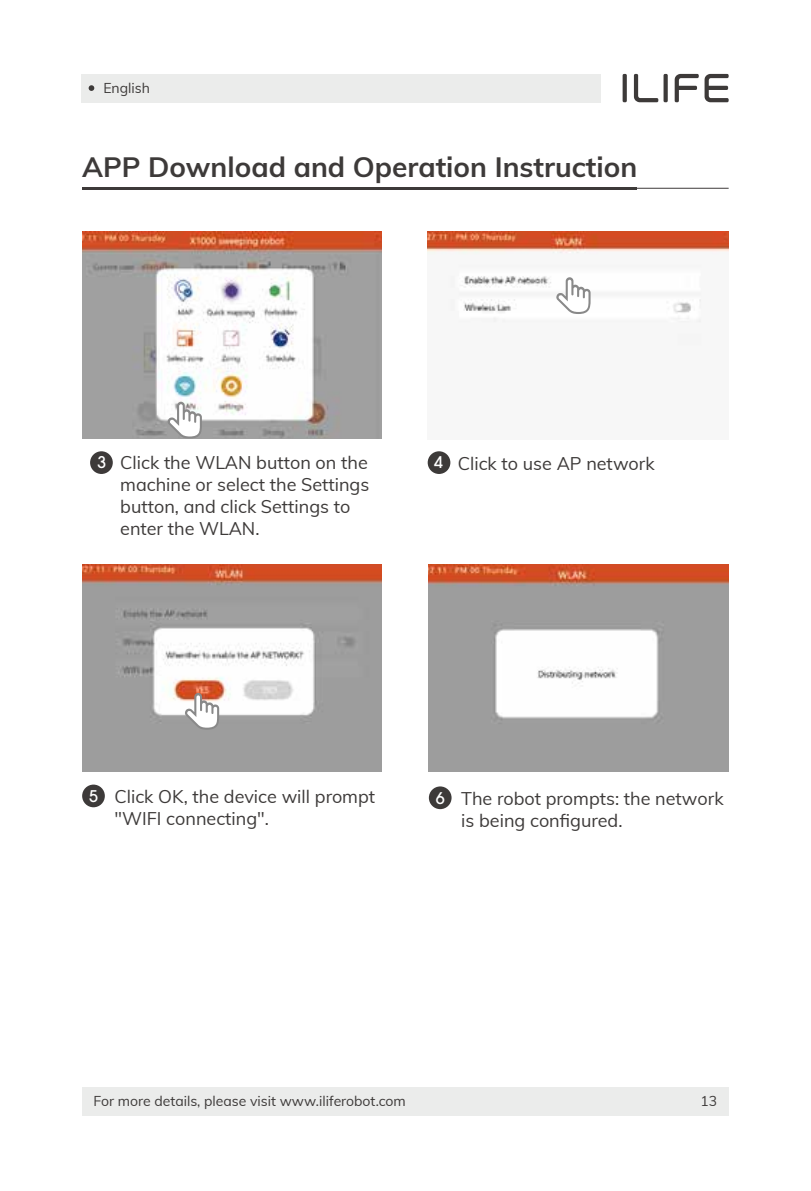
<style>
.page{position:relative;width:811px;height:1191px;background:#fff}
.page>*{position:absolute;margin:0;border:0;box-sizing:border-box;transform-origin:0 0}
.t1{font:700 28px "Muli";color:#3d3a39}
.t2{font:18px/22px "Muli";color:#3d3a39}
.t3{font:16px "Avant Garde Gothic ITCW02 Md";color:#fff}
.t4{font:14px "Muli";color:#3d3a39}
.s1{font-family:"Avant Garde Gothic ITCW02 Md";font-size:16px;color:#fff}
</style>
<div class="page">
<div style="left:82px;top:1087px;width:646px;height:29px;background:#ebeceb"></div>
<div style="left:82px;top:74px;width:519px;height:28px;background:#ebeceb"></div>
<svg style="left:89px;top:85px;width:5px;height:6px"></svg>
<div style="left:663px;top:74px;width:5px;height:28px;background:#3d3a39"></div>
<div style="left:622px;top:74px;width:5px;height:28px;background:#3d3a39"></div>
<svg style="left:634px;top:74px;width:24px;height:28px"></svg>
<svg style="left:674px;top:74px;width:54px;height:28px"></svg>
<img style="left:82px;top:231px;width:299px;height:207px">
<hr style="left:263px;top:188px;width:465px;height:1px;background:#3d3a39">
<hr style="left:82px;top:187px;width:554px;height:2px;background:#3d3a39">
<div style="left:429px;top:786px;width:22px;height:23px;background:#3d3a39;border-radius:50%"></div>
<div style="left:428px;top:451px;width:22px;height:23px;background:#3d3a39;border-radius:50%"></div>
<div style="left:90px;top:451px;width:23px;height:23px;background:#3d3a39;border-radius:50%"></div>
<img style="left:429px;top:564px;width:299px;height:208px">
<img style="left:428px;top:231px;width:300px;height:92px">
<div style="left:82px;top:784px;width:23px;height:23px;background:#3d3a39;border-radius:50%"></div>
<img style="left:82px;top:564px;width:299px;height:208px">
<svg style="left:167px;top:402px;width:35px;height:36px"></svg>
<svg style="left:184px;top:693px;width:35px;height:36px"></svg>
<svg style="left:555px;top:277px;width:35px;height:37px"></svg>
<p class="t4" style="left:103px;top:78px;width:48px">English</p>
<h1 class="t1" style="left:82px;top:147px;width:556px">APP Download and Operation Instruction</h1>
<p class="t2" style="left:120px;top:451px;width:251px">Click the WLAN button on the machine or select the Settings button, and click Settings to enter the WLAN.</p>
<p class="t3" style="left:97px;top:452px;width:10px">3</p>
<p class="t2" style="left:434px;top:451px;width:222px"><span class="s1">4</span> Click to use AP network</p>
<p class="t3" style="left:89px;top:786px;width:10px">5</p>
<p class="t2" style="left:114px;top:784px;width:262px">Click OK, the device will prompt "WIFI connecting".</p>
<p class="t3" style="left:436px;top:788px;width:10px">6</p>
<p class="t2" style="left:461px;top:786px;width:264px">The robot prompts: the network is being configured.</p>
<p class="t4" style="left:93px;top:1091px;width:314px">For more details, please visit www.iliferobot.com</p>
<p class="t4" style="left:700px;top:1091px;width:18px">13</p>
</div>
